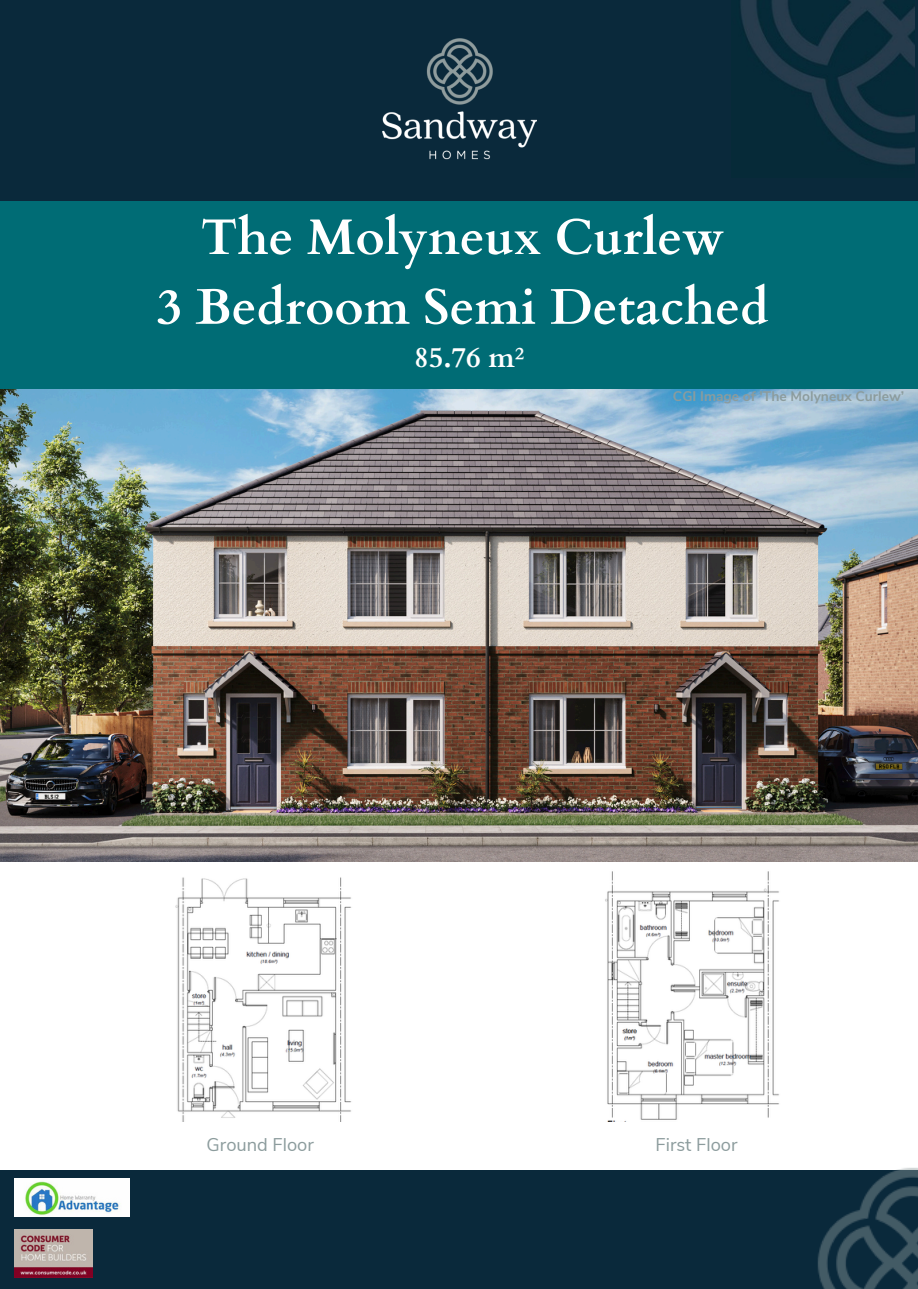
<style>
.page{position:relative;width:918px;height:1289px;background:#fff}
.page>*{position:absolute;margin:0;border:0;box-sizing:border-box;transform-origin:0 0}
.t1{font:700 50.1px/69.8px "Cardo";color:#fff;text-align:center}
.t2{font:700 28.65px "Cardo";color:#fff}
.t3{font:18.3px "Nunito Sans";color:#8c9c9d}
.t4{font:700 13.8px "Nunito Sans";color:#8c9c9d}
</style>
<div class="page">
<div style="left:0;top:178px;width:918px;height:216px;background:#006c75"></div>
<div style="left:0;top:0;width:918px;height:200px;background:#0a293b"></div>
<img style="left:382px;top:38px;width:155px;height:122px">
<div style="left:0;top:1169px;width:918px;height:119px;background:#0a293b"></div>
<img style="left:740px;top:0;width:174px;height:165px">
<img style="left:812px;top:1167px;width:105px;height:121px">
<img style="left:15px;top:1229px;width:77px;height:48px">
<img style="left:15px;top:1178px;width:114px;height:37px">
<img style="left:0;top:389px;width:918px;height:472px">
<img style="left:175px;top:877px;width:177px;height:244px">
<img style="left:605px;top:871px;width:174px;height:250px">
<p class="t1" style="left:156px;top:203px;width:614px">The Molyneux Curlew<br>3 Bedroom Semi Detached</p>
<p class="t2" style="left:414px;top:338px;width:112px">85.76 m²</p>
<h2 class="t4" style="left:673px;top:387px;width:233px">CGI Image of 'The Molyneux Curlew’</h2>
<h2 class="t3" style="left:207px;top:1132px;width:109px">Ground Floor</h2>
<p class="t3" style="left:656px;top:1132px;width:84px">First Floor</p>
</div>
